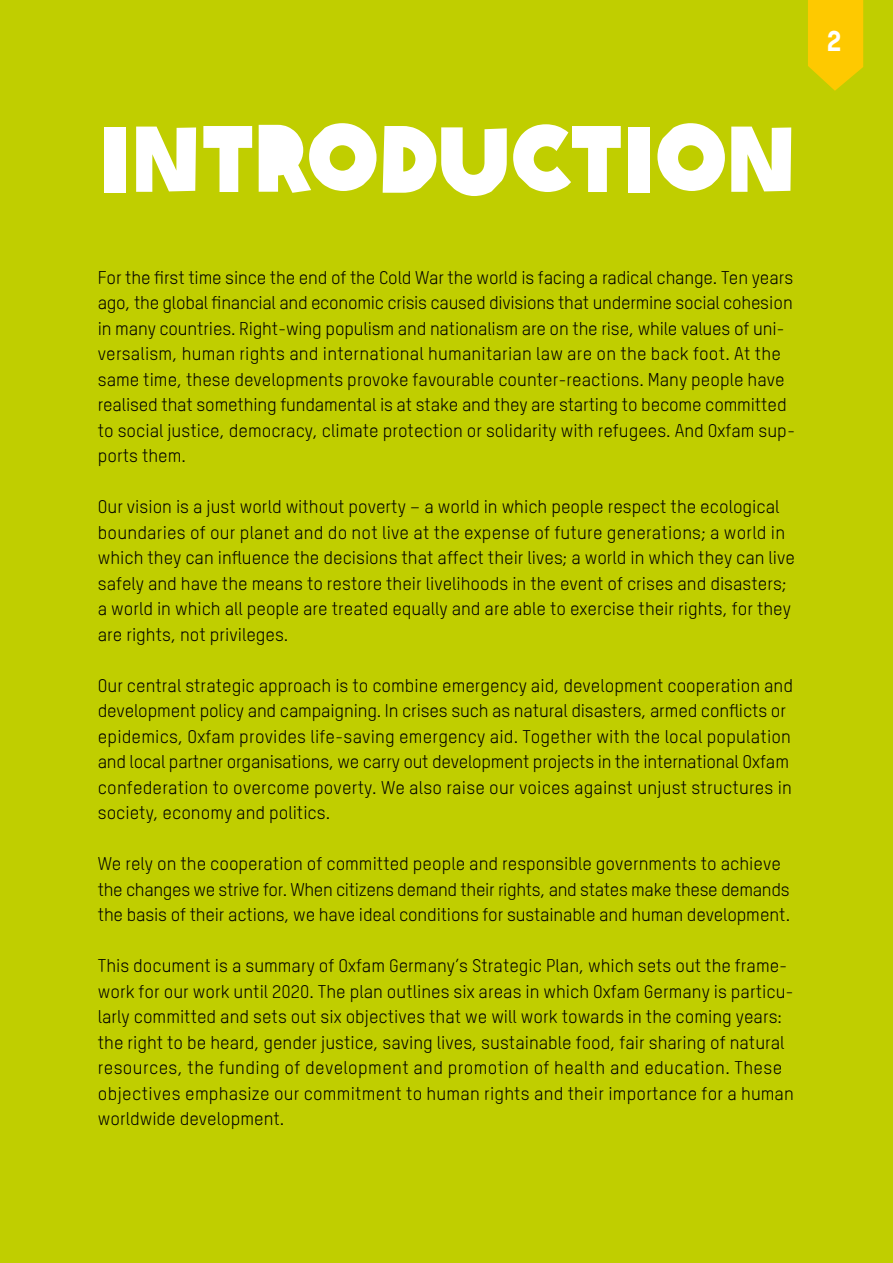
<style>
.page{position:relative;width:893px;height:1263px;background:#c0ce00}
.page>*{position:absolute;margin:0;border:0;box-sizing:border-box;transform-origin:0 0}
.t1{font:91.5px "Oxfam Global Headline";letter-spacing:-.02em;color:#fff}
.t2{font:28.5px "Oxfam TSTARPRO Headline";color:#fff}
.t3{font:18px/25.5px "Oxfam TSTARPRO";color:#000}
</style>
<div class="page">
<svg style="left:808px;top:0;width:55px;height:91px"></svg>
<p class="t1" style="left:98px;top:80px;width:702px">INTRODUCTION</p>
<p class="t3" style="left:98px;top:263px;width:697px;text-align:justify">For the first time since the end of the Cold War the world is facing a radical change. Ten years ago, the global financial and economic crisis caused divisions that undermine social cohesion in many countries. Right-wing populism and nationalism are on the rise, while values of uni-</p>
<p class="t3" style="left:98px;top:339px;width:699px">versalism, human rights and international humanitarian law are on the back foot. At the same time, these developments provoke favourable counter-reactions. Many people have realised that something fundamental is at stake and they are starting to become committed to social justice, democracy, climate protection or solidarity with refugees. And Oxfam sup&shy;ports them.</p>
<p class="t3" style="left:98px;top:492px;width:699px">Our vision is a just world without poverty – a world in which people respect the ecological boundaries of our planet and do not live at the expense of future generations; a world in which they can influence the decisions that affect their lives; a world in which they can live safely and have the means to restore their livelihoods in the event of crises and disasters; a world in which all people are treated equally and are able to exercise their rights, for they are rights, not privileges.</p>
<p class="t3" style="left:98px;top:671px;width:697px">Our central strategic approach is to combine emergency aid, development cooperation and development policy and campaigning. In crises such as natural disasters, armed conflicts or epidemics, Oxfam provides life-saving emergency aid. Together with the local population</p>
<p class="t3" style="left:98px;top:747px;width:696px">and local partner organisations, we carry out development projects in the international Oxfam confederation to overcome poverty. We also raise our voices against unjust structures in society, economy and politics.</p>
<p class="t3" style="left:98px;top:849px;width:684px">We rely on the cooperation of committed people and responsible governments to achieve</p>
<p class="t3" style="left:98px;top:875px;width:694px">the changes we strive for. When citizens demand their rights, and states make these demands the basis of their actions, we have ideal conditions for sustainable and human development.</p>
<p class="t3" style="left:98px;top:951px;width:697px">This document is a summary of Oxfam Germany’s Strategic Plan, which sets out the frame&shy;work for our work until 2020. The plan outlines six areas in which Oxfam Germany is particu&shy;larly committed and sets out six objectives that we will work towards in the coming years: the right to be heard, gender justice, saving lives, sustainable food, fair sharing of natural resources, the funding of development and promotion of health and education. These objectives emphasize our commitment to human rights and their importance for a human worldwide development.</p>
<p class="t2" style="left:827px;top:19px;width:16px">2</p>
</div>
